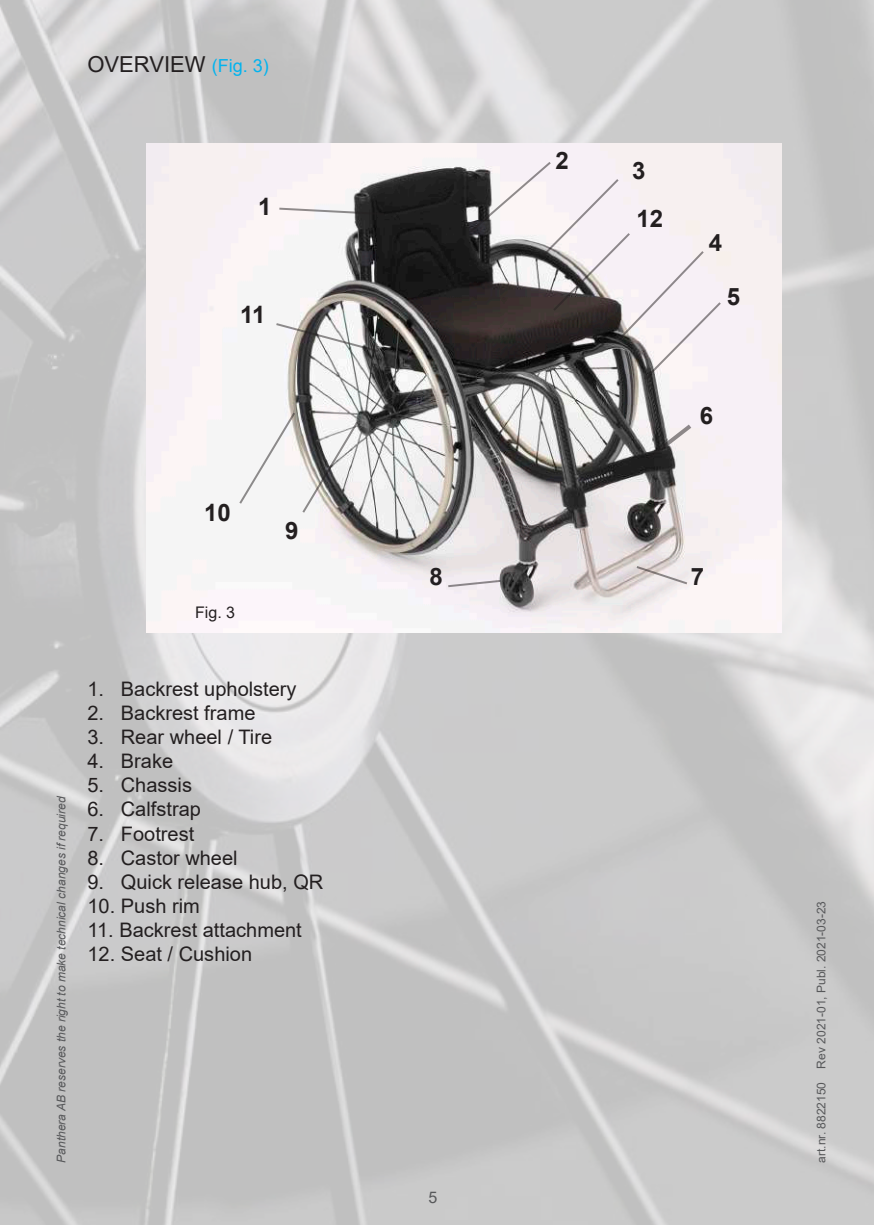
<style>
.page{position:relative;width:874px;height:1225px;background:#fff}
.page>*{position:absolute;margin:0;border:0;box-sizing:border-box;transform-origin:0 0}
.t1{font:700 24px "Arial";color:#231f20}
.t2{font:22px "Arial";color:#231f20}
.t3{font:20px "Arial";color:#231f20}
.t4{font:16px "Arial";color:#231f20}
.t5{font:16px "Arial";color:#57585a}
.t6{font:italic 12px "Arial";color:#57585a}
.t7{font:12px "Arial";color:#57585a}
.s1{font-size:18px;color:#00b3ef}
</style>
<div class="page">
<img style="left:0;top:0;width:873px;height:1225px">
<img style="left:146px;top:143px;width:634px;height:489px">
<svg style="left:237px;top:410px;width:123px;height:105px"></svg>
<svg style="left:274px;top:322px;width:106px;height:32px"></svg>
<svg style="left:277px;top:206px;width:109px;height:10px"></svg>
<svg style="left:634px;top:564px;width:55px;height:22px"></svg>
<svg style="left:446px;top:578px;width:56px;height:10px"></svg>
<svg style="left:643px;top:420px;width:51px;height:44px"></svg>
<svg style="left:468px;top:160px;width:254px;height:222px"></svg>
<p class="t2" style="left:87px;top:49px;width:183px">OVERVIEW <span class="s1">(Fig. 3)</span></p>
<p class="t1" style="left:258px;top:189px;width:15px">1</p>
<p class="t1" style="left:240px;top:297px;width:27px">11</p>
<p class="t1" style="left:204px;top:495px;width:28px">10</p>
<p class="t1" style="left:285px;top:513px;width:15px">9</p>
<p class="t4" style="left:195px;top:602px;width:42px">Fig. 3</p>
<p class="t6" style="left:53px;top:1162px;width:368px;rotate:-90deg">Panthera AB reserves the right to make technical changes if required</p>
<p class="t3" style="left:87px;top:675px;width:210px">1. Backrest upholstery</p>
<p class="t3" style="left:87px;top:699px;width:169px">2. Backrest frame</p>
<p class="t3" style="left:87px;top:723px;width:186px">3. Rear wheel / Tire</p>
<p class="t3" style="left:87px;top:747px;width:87px">4. Brake</p>
<p class="t3" style="left:87px;top:771px;width:106px">5. Chassis</p>
<p class="t3" style="left:87px;top:795px;width:115px">6. Calfstrap</p>
<p class="t3" style="left:87px;top:819px;width:108px">7. Footrest</p>
<p class="t3" style="left:87px;top:843px;width:152px">8. Castor wheel</p>
<p class="t3" style="left:87px;top:867px;width:237px">9. Quick release hub, QR</p>
<p class="t3" style="left:87px;top:891px;width:114px">10. Push rim</p>
<p class="t3" style="left:87px;top:915px;width:216px">11. Backrest attachment</p>
<p class="t3" style="left:87px;top:939px;width:166px">12. Seat / Cushion</p>
<p class="t1" style="left:555px;top:143px;width:15px">2</p>
<p class="t1" style="left:632px;top:153px;width:15px">3</p>
<p class="t1" style="left:636px;top:202px;width:28px">12</p>
<p class="t1" style="left:708px;top:225px;width:15px">4</p>
<p class="t1" style="left:726px;top:279px;width:15px">5</p>
<p class="t1" style="left:699px;top:398px;width:15px">6</p>
<p class="t1" style="left:429px;top:559px;width:15px">8</p>
<p class="t1" style="left:690px;top:559px;width:15px">7</p>
<p class="t5" style="left:428px;top:1186px;width:10px">5</p>
<p class="t7" style="left:812px;top:1162px;width:263px;rotate:-90deg">art.nr. 8822150 Rev 2021-01, Publ. 2021-03-23</p>
</div>
